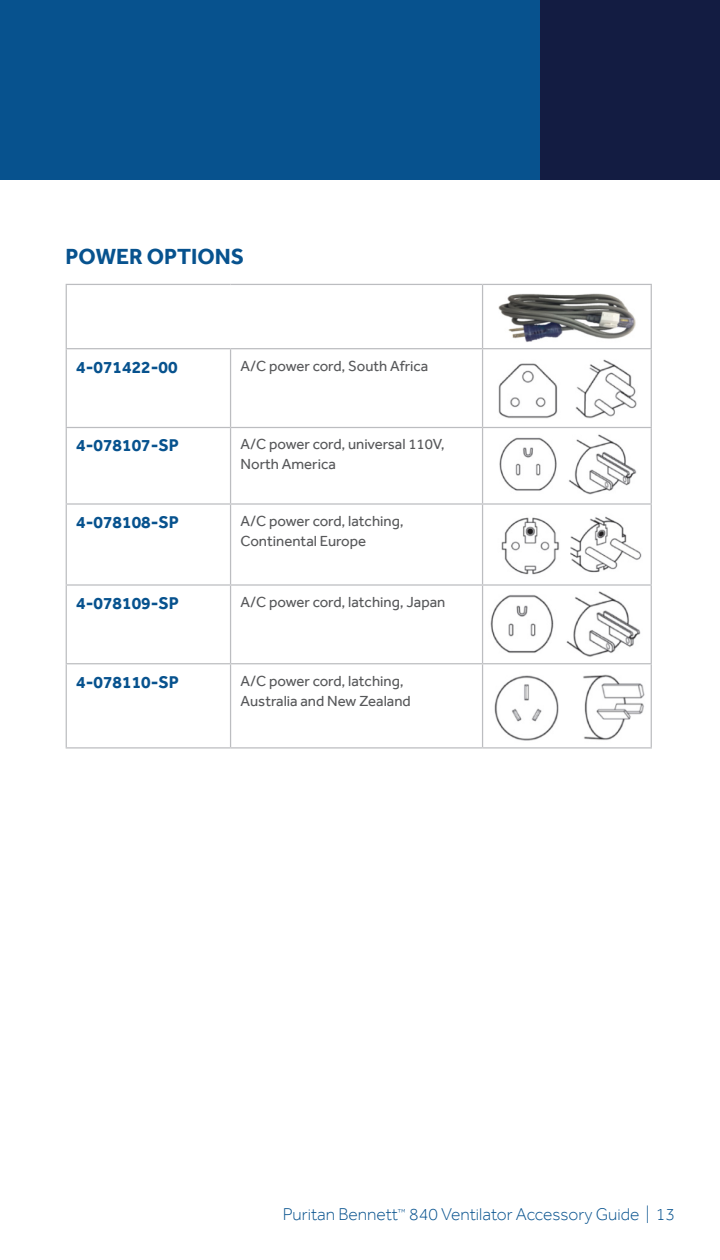
<style>
.page{position:relative;width:720px;height:1260px;background:#fff}
.page>*{position:absolute;margin:0;border:0;box-sizing:border-box;transform-origin:0 0}
.Address{font:700 22.5px "Effra";color:#07528e}
.Address-2{font:700 17.5px "Effra";color:#07528e}
.t1{font:300 17.5px "Effra";color:#07528e}
.Address-3{font:15px/20px "Effra";color:#57585a}
</style>
<div class="page">
<div style="left:0;top:0;width:540px;height:180px;background:#07528e"></div>
<div style="left:540px;top:0;width:180px;height:180px;background:#131c42"></div>
<hr style="left:483px;top:284px;width:169px;height:1px;background:#bcbdc0">
<hr style="left:651px;top:285px;width:1px;height:63px;background:#bcbdc0">
<hr style="left:66px;top:349px;width:1px;height:78px;background:#bcbdc0">
<hr style="left:230px;top:349px;width:1px;height:78px;background:#bcbdc0">
<hr style="left:483px;top:348px;width:169px;height:1px;background:#bcbdc0">
<hr style="left:482px;top:349px;width:1px;height:78px;background:#bcbdc0">
<hr style="left:651px;top:349px;width:1px;height:78px;background:#bcbdc0">
<hr style="left:66px;top:427px;width:165px;height:1px;background:#bcbdc0">
<hr style="left:66px;top:428px;width:1px;height:75px;background:#bcbdc0">
<hr style="left:231px;top:427px;width:252px;height:1px;background:#bcbdc0">
<hr style="left:230px;top:428px;width:1px;height:75px;background:#bcbdc0">
<hr style="left:483px;top:427px;width:169px;height:1px;background:#bcbdc0">
<hr style="left:482px;top:428px;width:1px;height:75px;background:#bcbdc0">
<hr style="left:651px;top:428px;width:1px;height:75px;background:#bcbdc0">
<hr style="left:66px;top:503px;width:165px;height:2px;background:#bcbdc0">
<hr style="left:66px;top:505px;width:1px;height:79px;background:#bcbdc0">
<hr style="left:231px;top:503px;width:252px;height:2px;background:#bcbdc0">
<hr style="left:230px;top:505px;width:1px;height:79px;background:#bcbdc0">
<hr style="left:483px;top:503px;width:169px;height:2px;background:#bcbdc0">
<hr style="left:482px;top:505px;width:1px;height:79px;background:#bcbdc0">
<hr style="left:651px;top:505px;width:1px;height:79px;background:#bcbdc0">
<hr style="left:66px;top:584px;width:165px;height:2px;background:#bcbdc0">
<hr style="left:66px;top:586px;width:1px;height:77px;background:#bcbdc0">
<hr style="left:231px;top:584px;width:252px;height:2px;background:#bcbdc0">
<hr style="left:230px;top:586px;width:1px;height:77px;background:#bcbdc0">
<hr style="left:483px;top:584px;width:169px;height:2px;background:#bcbdc0">
<hr style="left:482px;top:586px;width:1px;height:77px;background:#bcbdc0">
<hr style="left:651px;top:586px;width:1px;height:77px;background:#bcbdc0">
<hr style="left:66px;top:663px;width:165px;height:1px;background:#bcbdc0">
<hr style="left:66px;top:664px;width:1px;height:83px;background:#bcbdc0">
<hr style="left:231px;top:663px;width:252px;height:1px;background:#bcbdc0">
<hr style="left:230px;top:664px;width:1px;height:83px;background:#bcbdc0">
<hr style="left:483px;top:663px;width:169px;height:1px;background:#bcbdc0">
<hr style="left:482px;top:664px;width:1px;height:83px;background:#bcbdc0">
<hr style="left:651px;top:664px;width:1px;height:83px;background:#bcbdc0">
<hr style="left:66px;top:747px;width:165px;height:2px;background:#bcbdc0">
<hr style="left:231px;top:747px;width:252px;height:2px;background:#bcbdc0">
<hr style="left:483px;top:747px;width:169px;height:2px;background:#bcbdc0">
<hr style="left:66px;top:284px;width:165px;height:1px;background:#bcbdc0">
<hr style="left:66px;top:285px;width:1px;height:63px;background:#bcbdc0">
<hr style="left:231px;top:284px;width:252px;height:1px;background:#bcbdc0">
<hr style="left:482px;top:285px;width:1px;height:63px;background:#bcbdc0">
<hr style="left:66px;top:348px;width:165px;height:1px;background:#bcbdc0">
<hr style="left:231px;top:348px;width:252px;height:1px;background:#bcbdc0">
<img style="left:501px;top:516px;width:141px;height:59px">
<img style="left:490px;top:591px;width:151px;height:66px">
<img style="left:494px;top:674px;width:151px;height:67px">
<img style="left:498px;top:293px;width:138px;height:49px">
<img style="left:498px;top:359px;width:139px;height:60px">
<img style="left:499px;top:434px;width:138px;height:61px">
<p class="Address" style="left:66px;top:243px;width:180px">POWER OPTIONS</p>
<p class="Address-2" style="left:76px;top:356px;width:103px">4-071422-00</p>
<p class="Address-3" style="left:241px;top:355px;width:189px">A/C power cord, South Africa</p>
<p class="Address-2" style="left:76px;top:435px;width:104px">4-078107-SP</p>
<p class="Address-3" style="left:241px;top:434px;width:206px">A/C power cord, universal 110V,<br>North America</p>
<p class="Address-2" style="left:76px;top:511px;width:104px">4-078108-SP</p>
<p class="Address-3" style="left:241px;top:511px;width:165px">A/C power cord, latching,<br>Continental Europe</p>
<p class="Address-2" style="left:76px;top:592px;width:104px">4-078109-SP</p>
<p class="Address-3" style="left:241px;top:592px;width:206px">A/C power cord, latching, Japan</p>
<p class="Address-2" style="left:76px;top:671px;width:104px">4-078110-SP</p>
<p class="Address-3" style="left:241px;top:671px;width:172px">A/C power cord, latching,<br>Australia and New Zealand</p>
<p class="t1" style="left:283px;top:1205px;width:394px">Puritan Bennett<sup>™</sup> 840 Ventilator Accessory Guide | 13</p>
</div>
